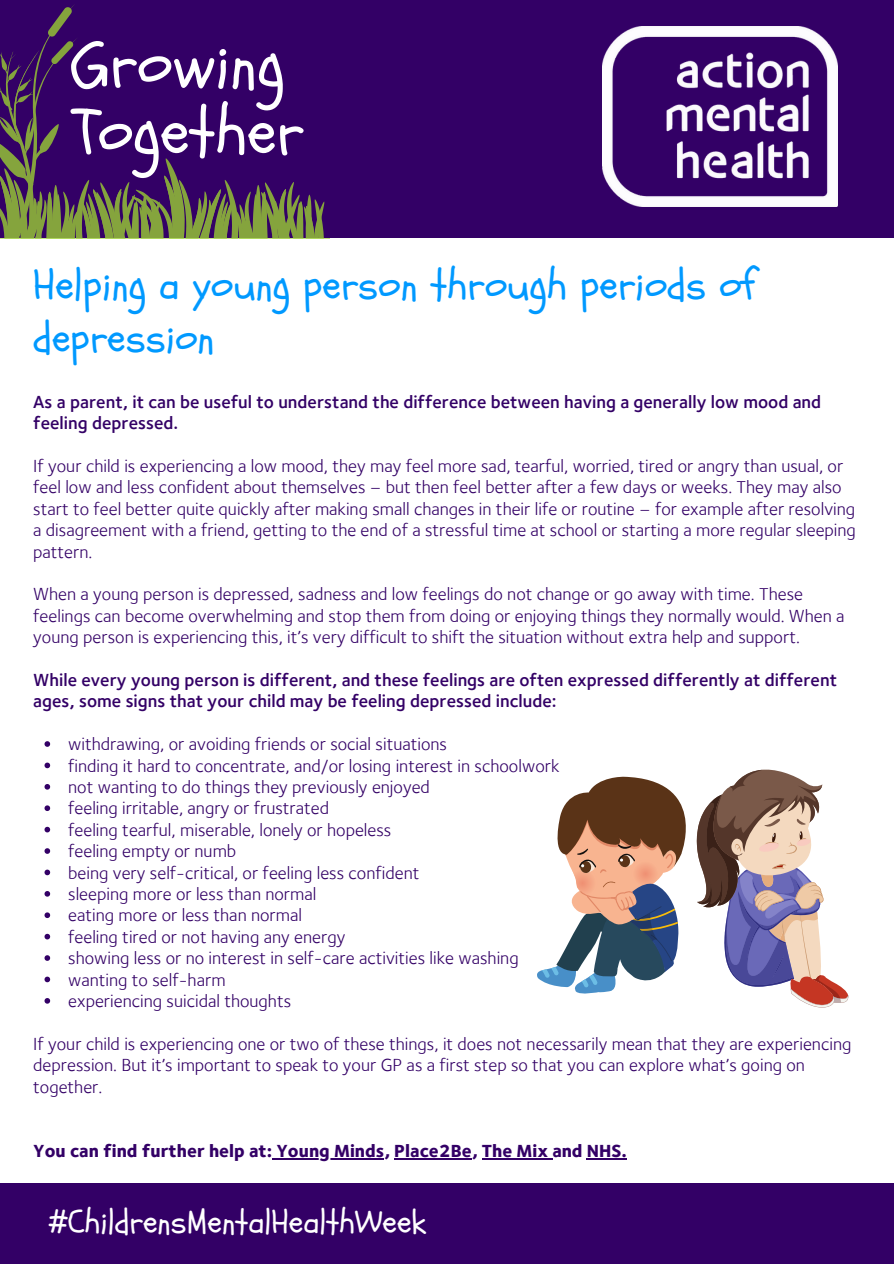
<style>
.page{position:relative;width:894px;height:1264px;background:#fff}
.page>*{position:absolute;margin:0;border:0;box-sizing:border-box;transform-origin:0 0}
.t1{font:66.3px "Schoolbell";color:#fff}
.t2{font:42px/52.9px "Schoolbell";color:#09f}
.t3{font:33px "Schoolbell";color:#fff}
.t4{font:18px/21.5px "Foundry Sterling";color:#306}
.t5{font:600 18px/21.5px "Foundry Sterling";color:#306}
.t6{font:800 18px "Foundry Sterling";color:#306}
</style>
<div class="page">
<div style="left:0;top:0;width:893px;height:238px;background:#306"></div>
<div style="left:0;top:1183px;width:893px;height:80px;background:#306"></div>
<img style="left:602px;top:26px;width:234px;height:181px">
<hr style="left:0;top:238px;width:330px;height:1px;background:#9c3">
<svg style="left:0;top:5px;width:324px;height:234px"></svg>
<svg style="left:44px;top:741px;width:6px;height:5px"></svg>
<svg style="left:44px;top:762px;width:6px;height:6px"></svg>
<svg style="left:44px;top:784px;width:6px;height:5px"></svg>
<svg style="left:44px;top:805px;width:6px;height:6px"></svg>
<svg style="left:44px;top:826px;width:6px;height:6px"></svg>
<svg style="left:44px;top:848px;width:6px;height:5px"></svg>
<svg style="left:44px;top:869px;width:6px;height:6px"></svg>
<svg style="left:44px;top:891px;width:6px;height:5px"></svg>
<svg style="left:44px;top:912px;width:6px;height:6px"></svg>
<svg style="left:44px;top:933px;width:6px;height:6px"></svg>
<svg style="left:44px;top:955px;width:6px;height:5px"></svg>
<svg style="left:44px;top:976px;width:6px;height:6px"></svg>
<svg style="left:44px;top:998px;width:6px;height:5px"></svg>
<hr style="left:272px;top:1157px;width:112px;height:2px;background:#306">
<hr style="left:394px;top:1157px;width:77px;height:2px;background:#306">
<hr style="left:481px;top:1157px;width:71px;height:2px;background:#306">
<hr style="left:586px;top:1157px;width:40px;height:2px;background:#306">
<svg style="left:537px;top:769px;width:311px;height:238px"></svg>
<p class="t1" style="left:71px;top:20px;width:215px">Growing</p>
<p class="t1" style="left:72px;top:88px;width:233px">Together</p>
<p class="t2" style="left:33px;top:260px;width:723px">Helping a young person through periods of depression</p>
<p class="t5" style="left:33px;top:391px;width:789px">As a parent, it can be useful to understand the difference between having a generally low mood and feeling depressed.</p>
<p class="t4" style="left:33px;top:455px;width:824px">If your child is experiencing a low mood, they may feel more sad, tearful, worried, tired or angry than usual, or feel low and less confident about themselves – but then feel better after a few days or weeks. They may also start to feel better quite quickly after making small changes in their life or routine – for example after resolving a disagreement with a friend, getting to the end of a stressful time at school or starting a more regular sleeping pattern.</p>
<p class="t4" style="left:33px;top:583px;width:812px">When a young person is depressed, sadness and low feelings do not change or go away with time. These feelings can become overwhelming and stop them from doing or enjoying things they normally would. When a young person is experiencing this, it’s very difficult to shift the situation without extra help and support.</p>
<p class="t5" style="left:33px;top:669px;width:805px">While every young person is different, and these feelings are often expressed differently at different ages, some signs that your child may be feeling depressed include:</p>
<p class="t4" style="left:68px;top:733px;width:380px">withdrawing, or avoiding friends or social situations</p>
<p class="t4" style="left:68px;top:754px;width:492px">finding it hard to concentrate, and/or losing interest in schoolwork</p>
<p class="t4" style="left:68px;top:776px;width:363px">not wanting to do things they previously enjoyed</p>
<p class="t4" style="left:68px;top:797px;width:262px">feeling irritable, angry or frustrated</p>
<p class="t4" style="left:68px;top:819px;width:324px">feeling tearful, miserable, lonely or hopeless</p>
<p class="t4" style="left:68px;top:840px;width:169px">feeling empty or numb</p>
<p class="t4" style="left:68px;top:861px;width:352px">being very self-critical, or feeling less confident</p>
<p class="t4" style="left:68px;top:883px;width:249px">sleeping more or less than normal</p>
<p class="t4" style="left:68px;top:904px;width:235px">eating more or less than normal</p>
<p class="t4" style="left:68px;top:925px;width:279px">feeling tired or not having any energy</p>
<p class="t4" style="left:68px;top:947px;width:452px">showing less or no interest in self-care activities like washing</p>
<p class="t4" style="left:68px;top:968px;width:159px">wanting to self-harm</p>
<p class="t4" style="left:68px;top:990px;width:224px">experiencing suicidal thoughts</p>
<p class="t4" style="left:33px;top:1032px;width:819px">If your child is experiencing one or two of these things, it does not necessarily mean that they are experiencing depression. But it’s important to speak to your GP as a first step so that you can explore what’s going on together.</p>
<p class="t6" style="left:33px;top:1139px;width:595px">You can find further help at: Young Minds, Place2Be, The Mix and NHS.</p>
<p class="t3" style="left:48px;top:1199px;width:379px">#ChildrensMentalHealthWeek</p>
</div>
